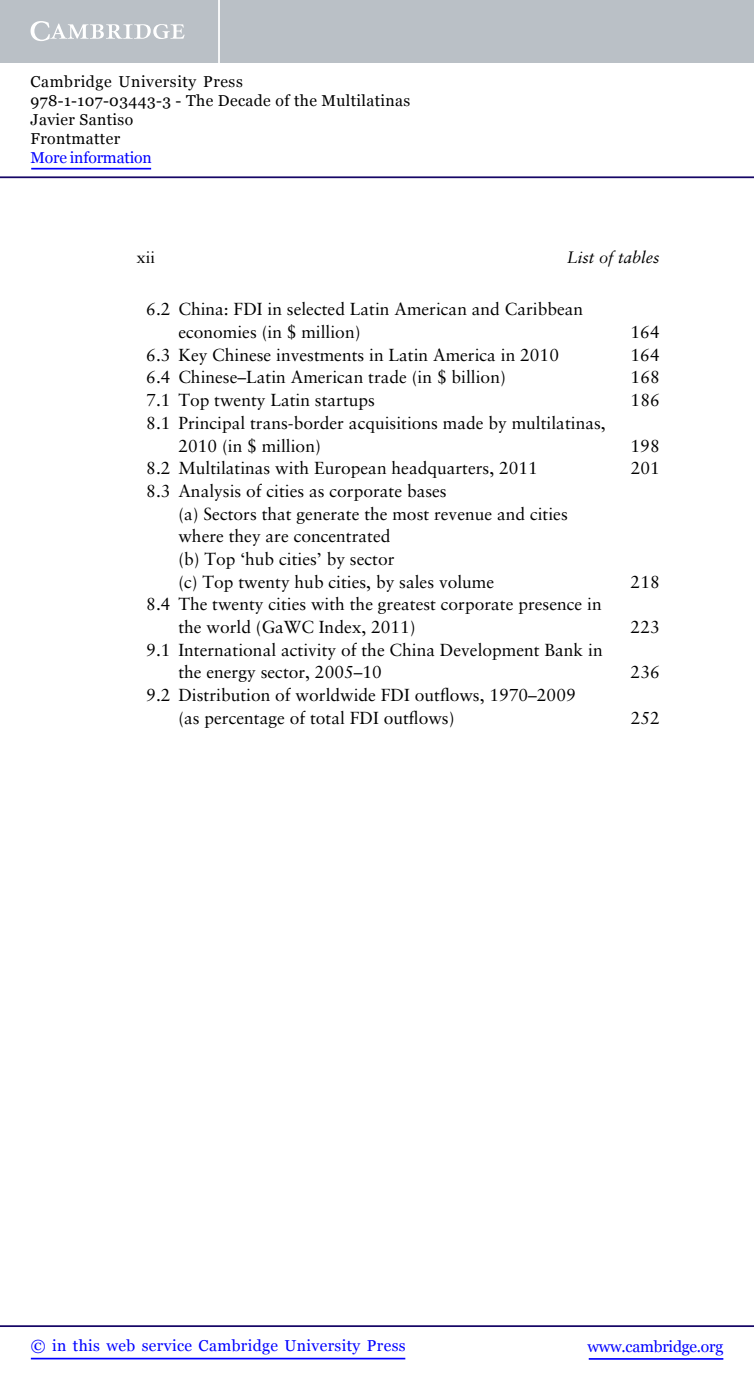
<style>
.page{position:relative;width:754px;height:1385px;background:#fff}
.page>*{position:absolute;margin:0;border:0;box-sizing:border-box;transform-origin:0 0}
.t1{font:17.5px/22.8px "Sabon";color:#000}
.t2{font:italic 16.62px "Sabon";color:#000}
.t3{font:16.62px "Sabon";color:#000}
.t4{font:15.75px/18.9px "Georgia";letter-spacing:.025em;color:#000}
.t5{font:15.75px "Georgia";letter-spacing:.025em;color:#00f}
.t6{font:15.75px "Georgia";letter-spacing:-.015em;color:#00f}
.t7{font:15.75px "Georgia";letter-spacing:-.01em;color:#00f}
</style>
<div class="page">
<hr style="left:589px;top:1358px;width:134px;height:1px;background:#00f">
<hr style="left:0;top:1325px;width:754px;height:2px;background:#150666">
<hr style="left:31px;top:1357px;width:374px;height:2px;background:#00f">
<div style="left:0;top:0;width:754px;height:63px;background:#bac0c6"></div>
<svg style="left:31px;top:21px;width:154px;height:20px"></svg>
<hr style="left:218px;top:0;width:2px;height:63px;background:#fff">
<hr style="left:0;top:176px;width:754px;height:2px;background:#150666">
<hr style="left:31px;top:168px;width:120px;height:1px;background:#00f">
<p class="t4" style="left:31px;top:72px;width:381px">Cambridge University Press<br>978-1-107-03443-3 - The Decade of the Multilatinas<br>Javier Santiso<br>Frontmatter</p>
<p class="t7" style="left:31px;top:148px;width:123px">More information</p>
<p class="t3" style="left:137px;top:250px;width:20px">xii</p>
<p class="t2" style="left:567px;top:250px;width:94px">List of tables</p>
<p class="t1" style="left:178px;top:299px;width:406px;text-indent:-32px">6.2 China: FDI in selected Latin American and Caribbean economies (in $ million)</p>
<p class="t1" style="left:631px;top:322px;width:31px">164</p>
<p class="t1" style="left:146px;top:345px;width:414px">6.3 Key Chinese investments in Latin America in 2010</p>
<p class="t1" style="left:631px;top:345px;width:31px">164</p>
<p class="t1" style="left:146px;top:367px;width:361px">6.4 Chinese–Latin American trade (in $ billion)</p>
<p class="t1" style="left:631px;top:367px;width:31px">168</p>
<p class="t1" style="left:146px;top:390px;width:230px">7.1 Top twenty Latin startups</p>
<p class="t1" style="left:631px;top:390px;width:31px">186</p>
<p class="t1" style="left:178px;top:413px;width:429px;text-indent:-32px">8.1 Principal trans-border acquisitions made by multilatinas,<br>2010 (in $ million)</p>
<p class="t1" style="left:631px;top:435px;width:31px">198</p>
<p class="t1" style="left:146px;top:458px;width:393px">8.2 Multilatinas with European headquarters, 2011</p>
<p class="t1" style="left:631px;top:458px;width:31px">201</p>
<p class="t1" style="left:178px;top:481px;width:391px;text-indent:-32px">8.3 Analysis of cities as corporate bases<br>(a) Sectors that generate the most revenue and cities where they are concentrated<br>(b) Top ‘hub cities’ by sector<br>(c) Top twenty hub cities, by sales volume</p>
<p class="t1" style="left:631px;top:571px;width:31px">218</p>
<p class="t1" style="left:178px;top:594px;width:425px;text-indent:-32px">8.4 The twenty cities with the greatest corporate presence in the world (GaWC Index, 2011)</p>
<p class="t1" style="left:178px;top:639px;width:426px;text-indent:-32px">9.1 International activity of the China Development Bank in the energy sector, 2005–10</p>
<p class="t1" style="left:178px;top:685px;width:399px;text-indent:-32px">9.2 Distribution of worldwide FDI outflows, 1970–2009 (as percentage of total FDI outflows)</p>
<p class="t1" style="left:631px;top:617px;width:31px">223</p>
<p class="t1" style="left:631px;top:662px;width:31px">236</p>
<p class="t1" style="left:631px;top:707px;width:31px">252</p>
<p class="t5" style="left:31px;top:1337px;width:376px">© in this web service Cambridge University Press</p>
<p class="t6" style="left:587px;top:1337px;width:137px">www.cambridge.org</p>
</div>
